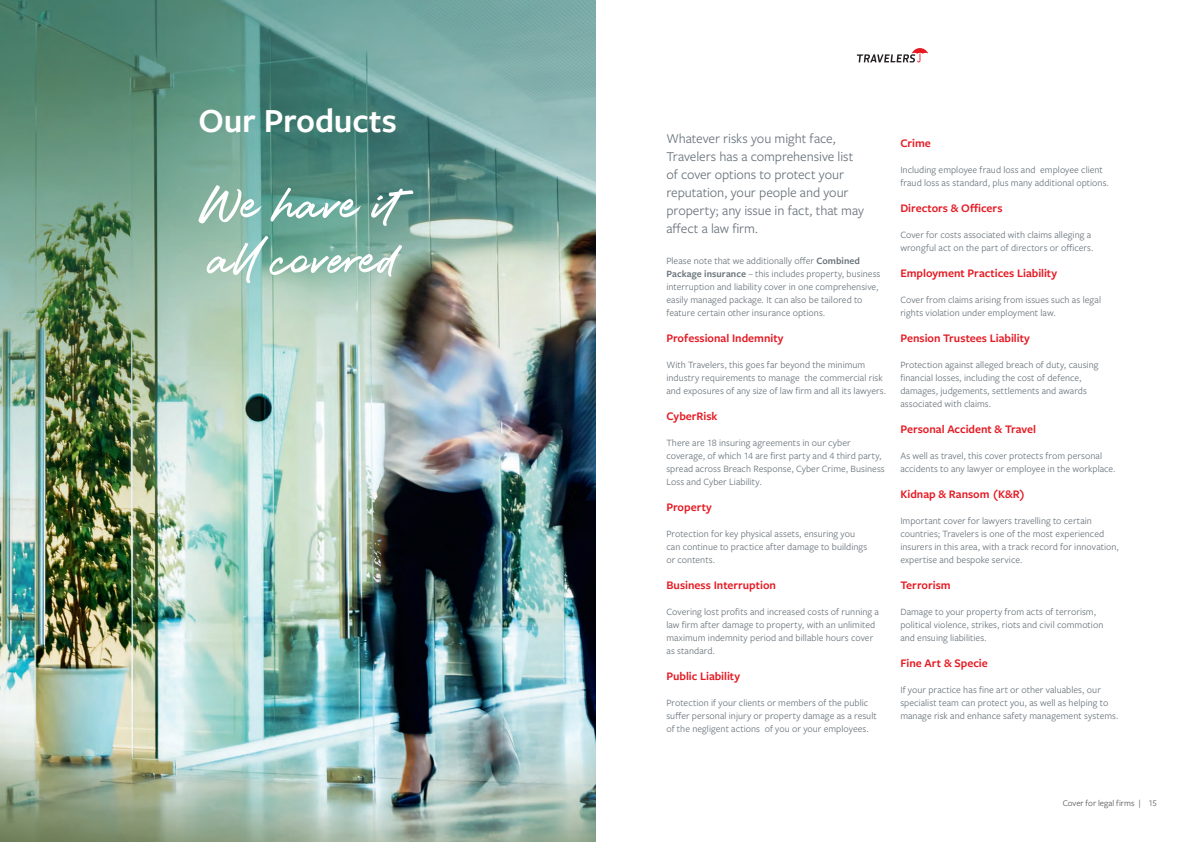
<style>
.page{position:relative;width:1191px;height:842px;background:#fff}
.page>*{position:absolute;margin:0;border:0;box-sizing:border-box;transform-origin:0 0}
.t1{font:55px/55px "Batterson";color:#fff}
.t2{font:600 35px "Freight Sans Pro";letter-spacing:-.01em;color:#fff}
.t3{font:14px/18px "Freight Sans Pro";letter-spacing:-.005em;color:#6a747b}
.t4{font:600 12px "Freight Sans Pro";color:#e51a23}
.t5{font:10px/13px "Freight Sans Pro";letter-spacing:.005em;color:#6a747b}
.t6{font:9px "Freight Sans Pro";letter-spacing:-.005em;color:#57585a}
.s1{font-weight:600}
</style>
<div class="page">
<svg style="left:857px;top:48px;width:71px;height:14px"></svg>
<img style="left:0;top:0;width:595px;height:842px">
<h2 class="t2" style="left:198px;top:97px;width:200px">Our Products</h2>
<h1 class="t1" style="left:196px;top:170px;width:219px">We have it allcovered</h1>
<h3 class="t3" style="left:666px;top:129px;width:199px">Whatever risks you might face,<br>Travelers has a comprehensive list of cover options to protect your reputation, your people and your property; any issue in fact, that may affect a law firm.</h3>
<p class="t5" style="left:666px;top:254px;width:215px">Please note that we additionally offer <span class="s1">Combined Package insurance</span> – this includes property, business interruption and liability cover in one comprehensive, easily managed package. It can also be tailored to feature certain other insurance options.</p>
<p class="t4" style="left:666px;top:330px;width:119px">Professional Indemnity</p>
<p class="t5" style="left:666px;top:358px;width:221px">With Travelers, this goes far beyond the minimum industry requirements to manage the commercial risk and exposures of any size of law firm and all its lawyers.</p>
<p class="t4" style="left:666px;top:408px;width:53px">CyberRisk</p>
<p class="t5" style="left:666px;top:436px;width:220px">There are 18 insuring agreements in our cyber coverage, of which 14 are first party and 4 third party, spread across Breach Response, Cyber Crime, Business Loss and Cyber Liability.</p>
<p class="t4" style="left:666px;top:499px;width:47px">Property</p>
<p class="t5" style="left:666px;top:527px;width:202px">Protection for key physical assets, ensuring you can continue to practice after damage to buildings or contents.</p>
<p class="t4" style="left:666px;top:577px;width:111px">Business Interruption</p>
<p class="t5" style="left:666px;top:605px;width:214px">Covering lost profits and increased costs of running a law firm after damage to property, with an unlimited maximum indemnity period and billable hours cover as standard.</p>
<p class="t4" style="left:666px;top:668px;width:75px">Public Liability</p>
<p class="t5" style="left:666px;top:696px;width:212px">Protection if your clients or members of the public suffer personal injury or property damage as a result of the negligent actions of you or your employees.</p>
<p class="t4" style="left:900px;top:135px;width:32px">Crime</p>
<p class="t5" style="left:900px;top:163px;width:210px">Including employee fraud loss and employee client fraud loss as standard, plus many additional options.</p>
<p class="t4" style="left:900px;top:200px;width:104px">Directors &amp; Officers</p>
<p class="t5" style="left:900px;top:228px;width:195px">Cover for costs associated with claims alleging a wrongful act on the part of directors or officers.</p>
<p class="t4" style="left:900px;top:265px;width:158px">Employment Practices Liability</p>
<p class="t5" style="left:900px;top:293px;width:202px">Cover from claims arising from issues such as legal rights violation under employment law.</p>
<p class="t4" style="left:900px;top:330px;width:131px">Pension Trustees Liability</p>
<p class="t5" style="left:900px;top:358px;width:200px">Protection against alleged breach of duty, causing financial losses, including the cost of defence, damages, judgements, settlements and awards associated with claims.</p>
<p class="t4" style="left:900px;top:421px;width:137px">Personal Accident &amp; Travel</p>
<p class="t5" style="left:900px;top:449px;width:217px">As well as travel, this cover protects from personal accidents to any lawyer or employee in the workplace.</p>
<p class="t4" style="left:900px;top:486px;width:126px">Kidnap &amp; Ransom (K&amp;R)</p>
<p class="t5" style="left:900px;top:514px;width:220px">Important cover for lawyers travelling to certain countries; Travelers is one of the most experienced insurers in this area, with a track record for innovation, expertise and bespoke service.</p>
<p class="t4" style="left:900px;top:577px;width:52px">Terrorism</p>
<p class="t5" style="left:900px;top:605px;width:205px">Damage to your property from acts of terrorism, political violence, strikes, riots and civil commotion and ensuing liabilities.</p>
<p class="t4" style="left:900px;top:655px;width:89px">Fine Art &amp; Specie</p>
<p class="t5" style="left:900px;top:683px;width:220px">If your practice has fine art or other valuables, our specialist team can protect you, as well as helping to manage risk and enhance safety management systems.</p>
<p class="t6" style="left:1062px;top:797px;width:96px">Cover for legal firms | 15</p>
</div>
